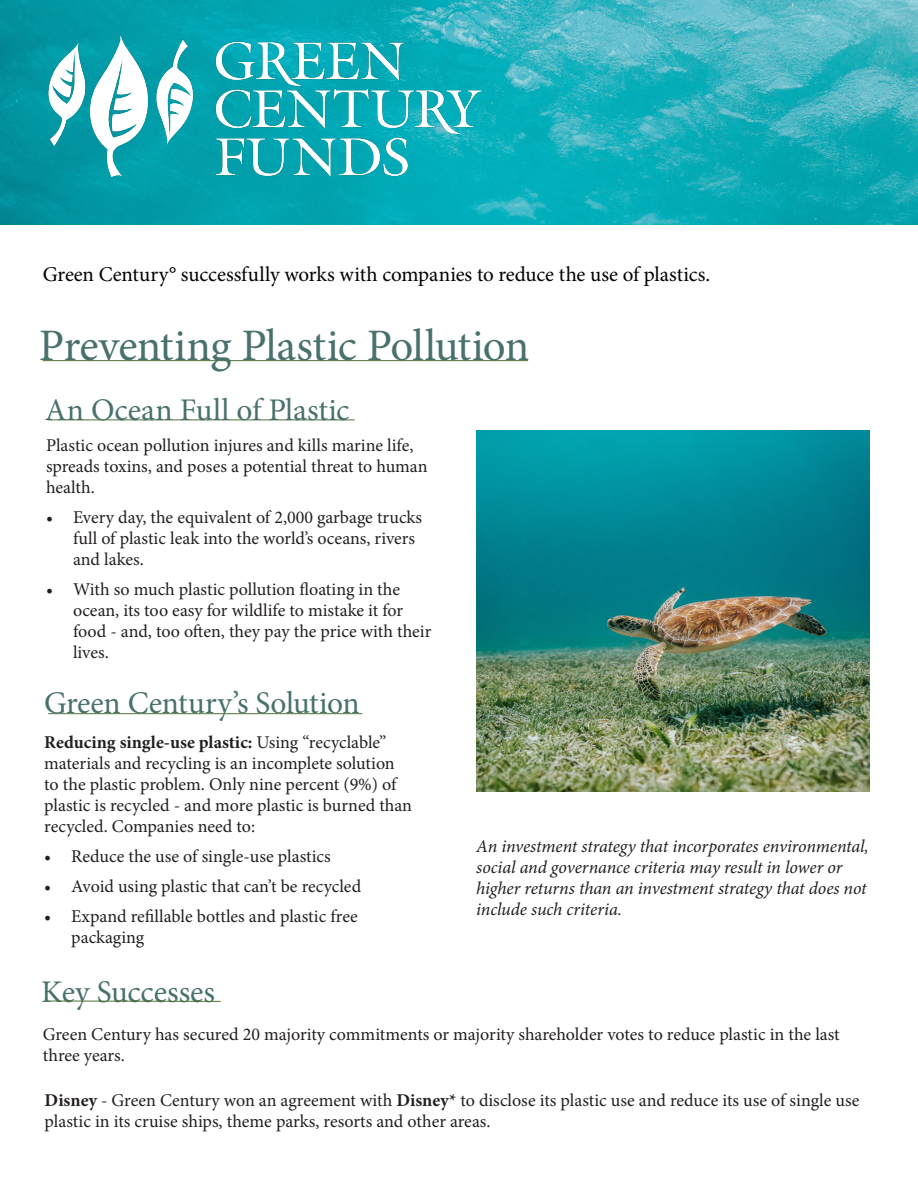
<style>
.page{position:relative;width:918px;height:1188px;background:#fff}
.page>*{position:absolute;margin:0;border:0;box-sizing:border-box;transform-origin:0 0}
.Subhead_Bold{font:45px "Minion Pro";letter-spacing:-.015em;color:#48716d}
.Subhead_Bold-2{font:31.5px "Minion Pro";letter-spacing:-.005em;color:#48716d}
.Subhead_Bold-3{font:21px "Minion Pro";letter-spacing:-.005em;color:#000}
.BodyText{font:18px/21px "Minion Pro";color:#231f20}
.BodyText-2{font:italic 18px/21px "Minion Pro";letter-spacing:-.01em;color:#231f20}
.s1{font-weight:700}
</style>
<div class="page">
<img style="left:0;top:0;width:918px;height:225px">
<hr style="left:43px;top:360px;width:485px;height:1px;background:#507138">
<hr style="left:48px;top:420px;width:307px;height:1px;background:#507138">
<hr style="left:48px;top:1001px;width:173px;height:1px;background:#507138">
<hr style="left:48px;top:713px;width:314px;height:1px;background:#507138">
<img style="left:43px;top:33px;width:444px;height:145px">
<img style="left:476px;top:431px;width:393px;height:361px">
<p class="Subhead_Bold-3" style="left:43px;top:260px;width:669px">Green Century° successfully works with companies to reduce the use of plastics.</p>
<p class="Subhead_Bold" style="left:39px;top:316px;width:492px">Preventing Plastic Pollution</p>
<p class="Subhead_Bold-2" style="left:45px;top:389px;width:306px">An Ocean Full of Plastic</p>
<p class="BodyText" style="left:46px;top:435px;width:383px">Plastic ocean pollution injures and kills marine life, spreads toxins, and poses a potential threat to human health.</p>
<p class="BodyText" style="left:73px;top:507px;width:351px;text-indent:-27px">• Every day, the equivalent of 2,000 garbage trucks full of plastic leak into the world’s oceans, rivers and lakes.</p>
<p class="BodyText" style="left:73px;top:579px;width:360px;text-indent:-27px">• With so much plastic pollution floating in the ocean, its too easy for wildlife to mistake it for food - and, too often, they pay the price with their lives.</p>
<p class="Subhead_Bold-2" style="left:44px;top:682px;width:317px">Green Century’s Solution</p>
<p class="BodyText" style="left:44px;top:732px;width:369px"><span class="s1">Reducing single-use plastic:</span> Using “recyclable” materials and recycling is an incomplete solution to the plastic problem. Only nine percent (9%) of plastic is recycled - and more plastic is burned than recycled. Companies need to:</p>
<p class="BodyText" style="left:44px;top:846px;width:288px">• Reduce the use of single-use plastics</p>
<p class="BodyText" style="left:44px;top:876px;width:318px">• Avoid using plastic that can’t be recycled</p>
<p class="BodyText" style="left:71px;top:906px;width:288px;text-indent:-27px">• Expand refillable bottles and plastic free packaging</p>
<p class="BodyText-2" style="left:476px;top:835px;width:394px">An investment strategy that incorporates environmental, social and governance criteria may result in lower or higher returns than an investment strategy that does not include such criteria.</p>
<p class="Subhead_Bold-2" style="left:41px;top:971px;width:175px">Key Successes</p>
<p class="BodyText" style="left:43px;top:1023px;width:799px">Green Century has secured 20 majority commitments or majority shareholder votes to reduce plastic in the last three years.</p>
<p class="BodyText" style="left:45px;top:1090px;width:816px"><span class="s1">Disney</span> - Green Century won an agreement with <span class="s1">Disney*</span> to disclose its plastic use and reduce its use of single use plastic in its cruise ships, theme parks, resorts and other areas.</p>
</div>
